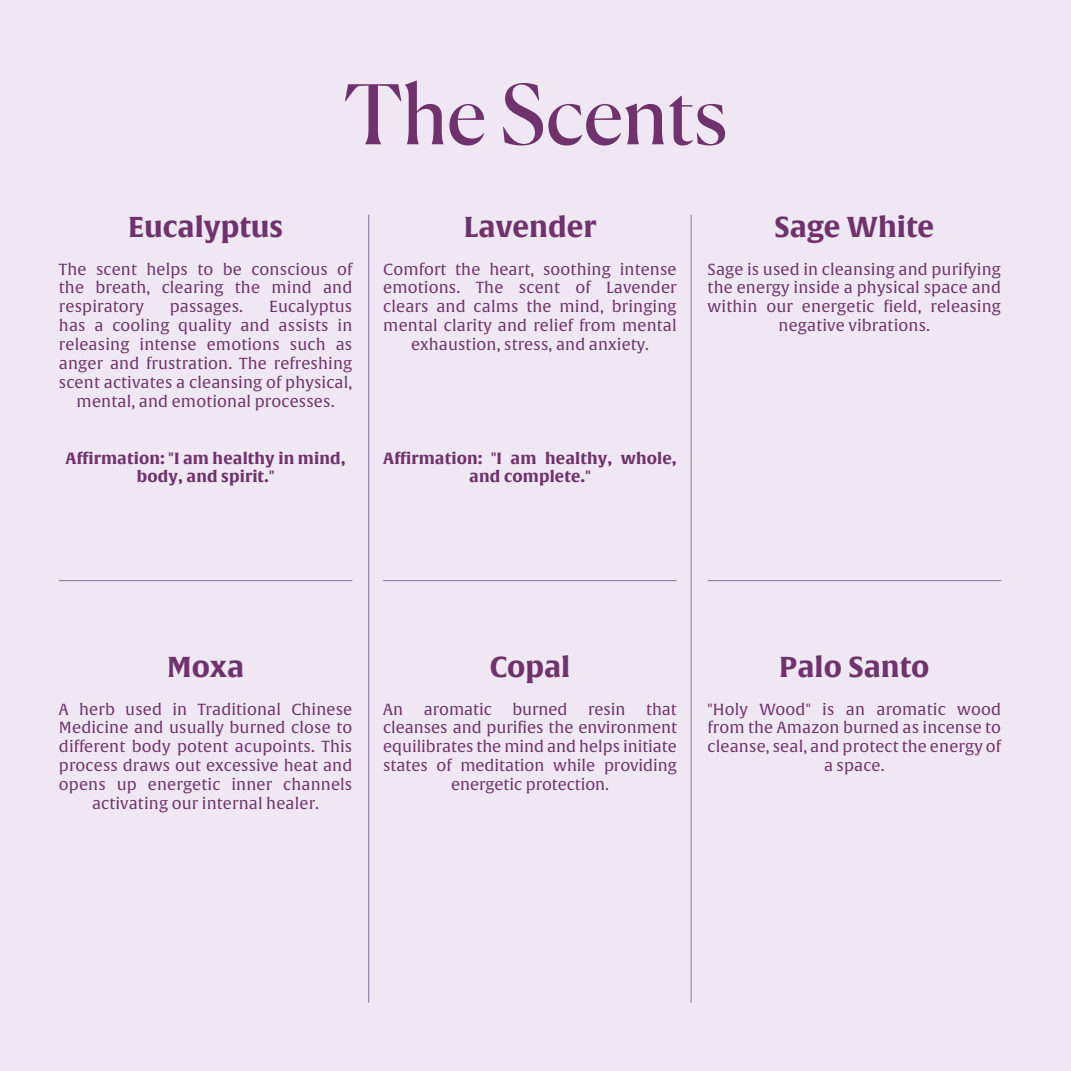
<style>
.page{position:relative;width:1071px;height:1071px;background:#efe8f4}
.page>*{position:absolute;margin:0;border:0;box-sizing:border-box;transform-origin:0 0}
.t1{font:82.08px "Canela";color:#6f326c}
.t2{font:28px "Alverata W07 PE Bold";color:#6f326c}
.t3{font:15.75px/18.9px "Alverata";letter-spacing:.01em;color:#6f326c;text-align:center}
.t4{font:15.75px/18.9px "Alverata W07 PE Bold";letter-spacing:.01em;color:#6f326c;text-align:center}
</style>
<div class="page">
<hr style="left:59px;top:580px;width:293px;height:1px;background:#89729c">
<hr style="left:383px;top:580px;width:294px;height:1px;background:#89729c">
<hr style="left:708px;top:580px;width:293px;height:1px;background:#89729c">
<hr style="left:368px;top:215px;width:1px;height:788px;background:#89729c">
<hr style="left:691px;top:215px;width:1px;height:788px;background:#89729c">
<h1 class="t1" style="left:344px;top:51px;width:385px">The Scents</h1>
<h2 class="t2" style="left:128px;top:208px;width:157px">Eucalyptus</h2>
<p class="t3" style="left:59px;top:260px;width:295px;text-align:justify">The scent helps to be conscious of the breath, clearing the mind and respiratory</p>
<p class="t3" style="left:170px;top:298px;width:75px">passages.</p>
<p class="t3" style="left:269px;top:298px;width:85px">Eucalyptus</p>
<p class="t3" style="left:59px;top:317px;width:295px">has a cooling quality and assists in</p>
<p class="t3" style="left:59px;top:336px;width:295px">releasing intense emotions such as</p>
<p class="t3" style="left:59px;top:354px;width:295px">anger and frustration. The refreshing</p>
<p class="t3" style="left:59px;top:373px;width:295px">scent activates a cleansing of physical,</p>
<p class="t3" style="left:77px;top:392px;width:259px">mental, and emotional processes.</p>
<p class="t4" style="left:66px;top:448px;width:282px">Affirmation: "I am healthy in mind, body, and spirit."</p>
<h2 class="t2" style="left:464px;top:208px;width:134px">Lavender</h2>
<p class="t3" style="left:383px;top:260px;width:295px">Comfort the heart, soothing intense emotions. The scent of Lavender clears and calms the mind, bringing mental clarity and relief from mental exhaustion, stress, and anxiety.</p>
<p class="t4" style="left:383px;top:448px;width:295px">Affirmation: "I am healthy, whole, and complete."</p>
<h2 class="t2" style="left:775px;top:208px;width:161px">Sage White</h2>
<p class="t3" style="left:708px;top:260px;width:295px">Sage is used in cleansing and purifying the energy inside a physical space and within our energetic field, releasing negative vibrations.</p>
<h2 class="t2" style="left:167px;top:648px;width:79px">Moxa</h2>
<p class="t3" style="left:59px;top:700px;width:295px">A herb used in Traditional Chinese Medicine and usually burned close to different body potent acupoints. This process draws out excessive heat and opens up energetic inner channels activating our internal healer.</p>
<h2 class="t2" style="left:490px;top:648px;width:82px">Copal</h2>
<p class="t3" style="left:383px;top:700px;width:21px">An</p>
<p class="t3" style="left:424px;top:700px;width:70px">aromatic</p>
<p class="t3" style="left:512px;top:700px;width:57px">burned</p>
<p class="t3" style="left:588px;top:700px;width:39px">resin</p>
<p class="t3" style="left:646px;top:700px;width:32px">that</p>
<p class="t3" style="left:383px;top:719px;width:295px">cleanses and purifies the environment</p>
<p class="t3" style="left:383px;top:738px;width:295px">equilibrates the mind and helps initiate</p>
<p class="t3" style="left:383px;top:757px;width:295px">states of meditation while providing</p>
<p class="t3" style="left:451px;top:776px;width:160px">energetic protection.</p>
<h2 class="t2" style="left:779px;top:648px;width:152px">Palo Santo</h2>
<p class="t3" style="left:708px;top:700px;width:295px">"Holy Wood" is an aromatic wood from the Amazon burned as incense to cleanse, seal, and protect the energy of a space.</p>
</div>
